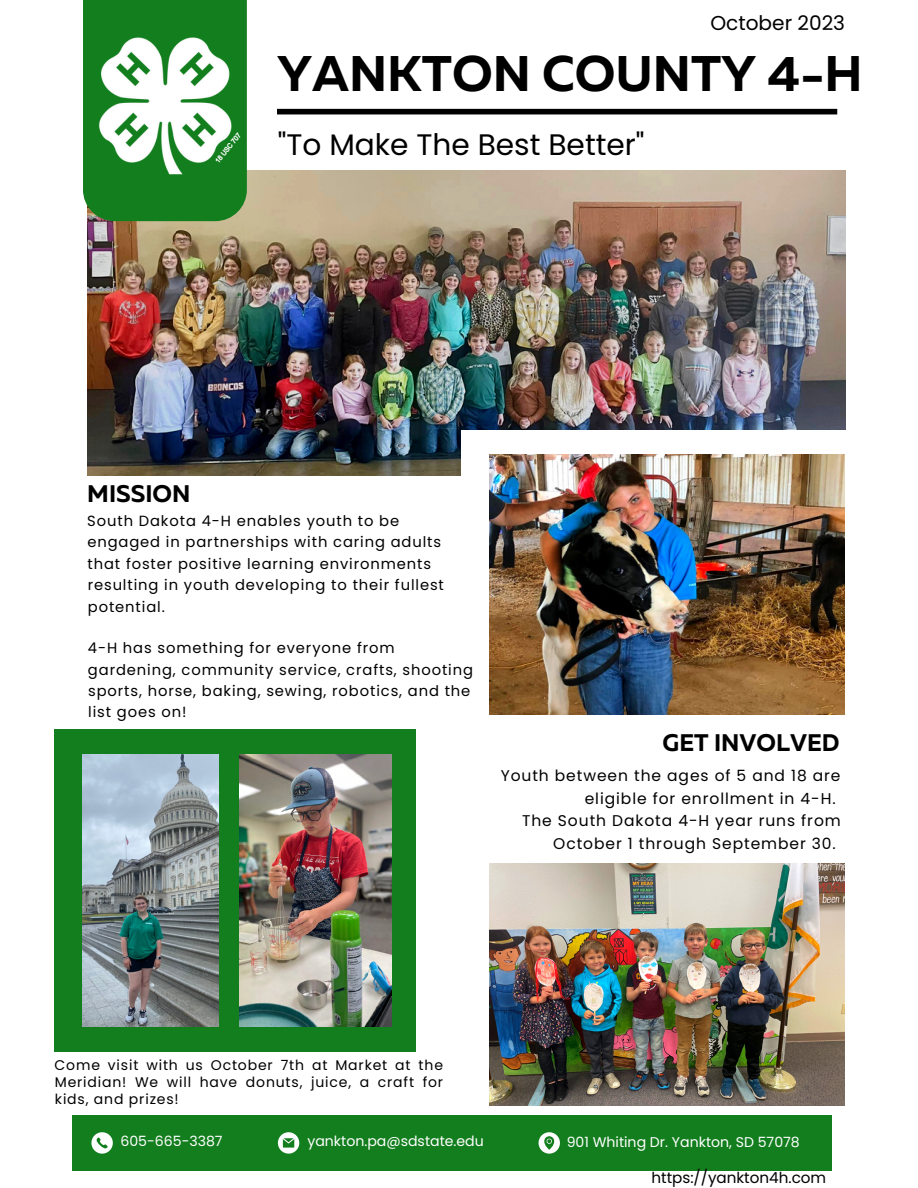
<style>
.page{position:relative;width:918px;height:1188px;background:#fff}
.page>*{position:absolute;margin:0;border:0;box-sizing:border-box;transform-origin:0 0}
.t1{font:700 49.95px "Muller";color:#000}
.t2{font:29.7px "Poppins";color:#000}
.t3{font:700 24px "Muller";color:#000}
.t4{font:20.1px "Poppins";color:#000}
.t5{font:15.45px "Poppins";letter-spacing:.06em;color:#000}
.t6{font:15.15px "Poppins";color:#000}
.t7{font:14.7px/21.3px "Poppins";letter-spacing:.06em;color:#000}
.t8{font:14.1px "Poppins";color:#fff}
.t9{font:13.95px/17px "Poppins";letter-spacing:.06em;color:#000;text-align:justify}
</style>
<div class="page">
<img style="left:87px;top:170px;width:759px;height:305px">
<div style="left:83px;top:0;width:164px;height:221px;background:#137e1e"></div>
<div style="left:277px;top:109px;width:560px;height:5px;background:#000"></div>
<div style="left:461px;top:430px;width:412px;height:309px;background:#fff"></div>
<img style="left:489px;top:455px;width:356px;height:260px">
<img style="left:489px;top:863px;width:356px;height:242px">
<img style="left:83px;top:24px;width:179px;height:162px">
<div style="left:72px;top:1115px;width:760px;height:56px;background:#137e1e"></div>
<svg style="left:91px;top:1132px;width:22px;height:22px"></svg>
<svg style="left:278px;top:1132px;width:21px;height:22px"></svg>
<svg style="left:539px;top:1132px;width:21px;height:22px"></svg>
<div style="left:55px;top:729px;width:361px;height:323px;background:#137e1e"></div>
<img style="left:239px;top:755px;width:152px;height:271px">
<img style="left:82px;top:755px;width:136px;height:271px">
<h3 class="t4" style="left:710px;top:12px;width:136px">October 2023</h3>
<h1 class="t1" style="left:277px;top:42px;width:587px">YANKTON COUNTY 4-H</h1>
<h2 class="t2" style="left:278px;top:127px;width:368px">"To Make The Best Better"</h2>
<h3 class="t3" style="left:87px;top:479px;width:105px">MISSION</h3>
<p class="t7" style="left:87px;top:510px;width:358px">South Dakota 4-H enables youth to be engaged in partnerships with caring adults that foster positive learning environments resulting in youth developing to their fullest potential.</p>
<p class="t7" style="left:88px;top:637px;width:387px">4-H has something for everyone from gardening, community service, crafts, shooting sports, horse, baking, sewing, robotics, and the list goes on!</p>
<h3 class="t3" style="left:663px;top:728px;width:179px">GET INVOLVED</h3>
<p class="t5" style="left:501px;top:767px;width:341px">Youth between the ages of 5 and 18 are</p>
<p class="t5" style="left:585px;top:789px;width:252px">eligible for enrollment in 4-H.</p>
<p class="t5" style="left:522px;top:812px;width:320px">The South Dakota 4-H year runs from</p>
<p class="t5" style="left:553px;top:834px;width:284px">October 1 through September 30.</p>
<p class="t9" style="left:55px;top:1057px;width:390px">Come visit with us October 7th at Market at the Meridian! We will have donuts, juice, a craft for kids, and prizes!</p>
<p class="t8" style="left:120px;top:1133px;width:104px">605-665-3387</p>
<p class="t8" style="left:307px;top:1133px;width:178px">yankton.pa@sdstate.edu</p>
<p class="t8" style="left:567px;top:1134px;width:235px">901 Whiting Dr. Yankton, SD 57078</p>
<p class="t6" style="left:651px;top:1169px;width:176px">https://yankton4h.com</p>
</div>
